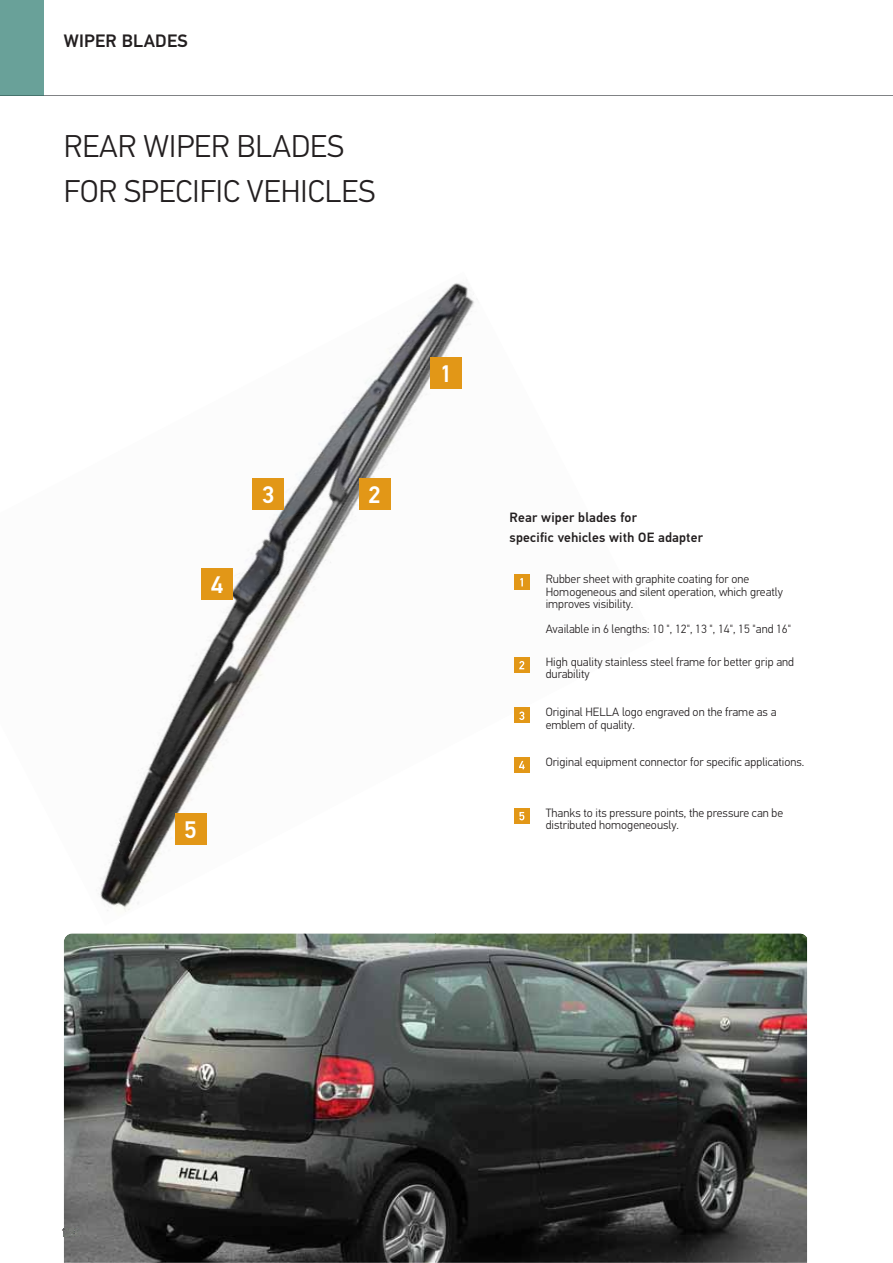
<style>
.page{position:relative;width:893px;height:1263px;background:#fff}
.page>*{position:absolute;margin:0;border:0;box-sizing:border-box;transform-origin:0 0}
.t1{font:300 31.5px/45px "Hella DIN Universal";color:#231f20}
.t2{font:500 24px "Hella DIN Universal";color:#fff}
.t3{font:500 18px "Hella DIN Universal";letter-spacing:.015em;color:#231f20}
.t4{font:500 13.5px/19.2px "Hella DIN Universal";letter-spacing:.015em;color:#231f20}
.t5{font:300 12px/12.6px "Hella DIN Universal";color:#231f20}
</style>
<div class="page">
<img style="left:151px;top:380px;width:220px;height:484px">
<img style="left:371px;top:283px;width:103px;height:227px">
<img style="left:100px;top:764px;width:51px;height:148px">
<img style="left:64px;top:933px;width:743px;height:330px">
<img style="left:64px;top:1228px;width:15px;height:9px">
<div style="left:430px;top:357px;width:32px;height:32px;background:#e29717"></div>
<div style="left:359px;top:478px;width:31px;height:32px;background:#e29717"></div>
<div style="left:252px;top:478px;width:32px;height:32px;background:#e29717"></div>
<div style="left:201px;top:568px;width:32px;height:32px;background:#e29717"></div>
<div style="left:175px;top:813px;width:32px;height:32px;background:#e29717"></div>
<div style="left:514px;top:574px;width:16px;height:16px;background:#e29717"></div>
<svg style="left:520px;top:578px;width:3px;height:8px"></svg>
<div style="left:514px;top:657px;width:16px;height:16px;background:#e29717"></div>
<svg style="left:519px;top:661px;width:5px;height:8px"></svg>
<div style="left:514px;top:707px;width:16px;height:16px;background:#e29717"></div>
<svg style="left:519px;top:712px;width:5px;height:8px"></svg>
<div style="left:514px;top:757px;width:16px;height:16px;background:#e29717"></div>
<svg style="left:519px;top:761px;width:6px;height:8px"></svg>
<div style="left:514px;top:808px;width:16px;height:16px;background:#e29717"></div>
<svg style="left:519px;top:812px;width:5px;height:8px"></svg>
<hr style="left:0;top:95px;width:893px;height:1px;background:#808285">
<div style="left:0;top:0;width:44px;height:95px;background:#69a199"></div>
<hr style="left:0;top:95px;width:44px;height:1px;background:#46736d">
<h3 class="t3" style="left:64px;top:34px;width:125px">WIPER BLADES</h3>
<h1 class="t1" style="left:64px;top:125px;width:313px">REAR WIPER BLADES<br>FOR SPECIFIC VEHICLES</h1>
<h2 class="t2" style="left:211px;top:576px;width:14px">4</h2>
<h2 class="t2" style="left:262px;top:486px;width:14px">3</h2>
<h2 class="t2" style="left:368px;top:486px;width:14px">2</h2>
<h2 class="t2" style="left:184px;top:821px;width:14px">5</h2>
<h2 class="t2" style="left:439px;top:365px;width:14px">1</h2>
<p class="t4" style="left:509px;top:509px;width:195px">Rear wiper blades for<br>specific vehicles with OE adapter</p>
<p class="t5" style="left:546px;top:573px;width:239px">Rubber sheet with graphite coating for one<br>Homogeneous and silent operation, which greatly improves visibility.</p>
<p class="t5" style="left:546px;top:624px;width:247px">Available in 6 lengths: 10 ", 12", 13 ", 14", 15 "and 16"</p>
<p class="t5" style="left:546px;top:656px;width:250px">High quality stainless steel frame for better grip and durability</p>
<p class="t5" style="left:546px;top:707px;width:232px">Original HELLA logo engraved on the frame as a emblem of quality.</p>
<p class="t5" style="left:546px;top:756px;width:260px">Original equipment connector for specific applications.</p>
<p class="t5" style="left:546px;top:807px;width:239px">Thanks to its pressure points, the pressure can be distributed homogeneously.</p>
</div>
